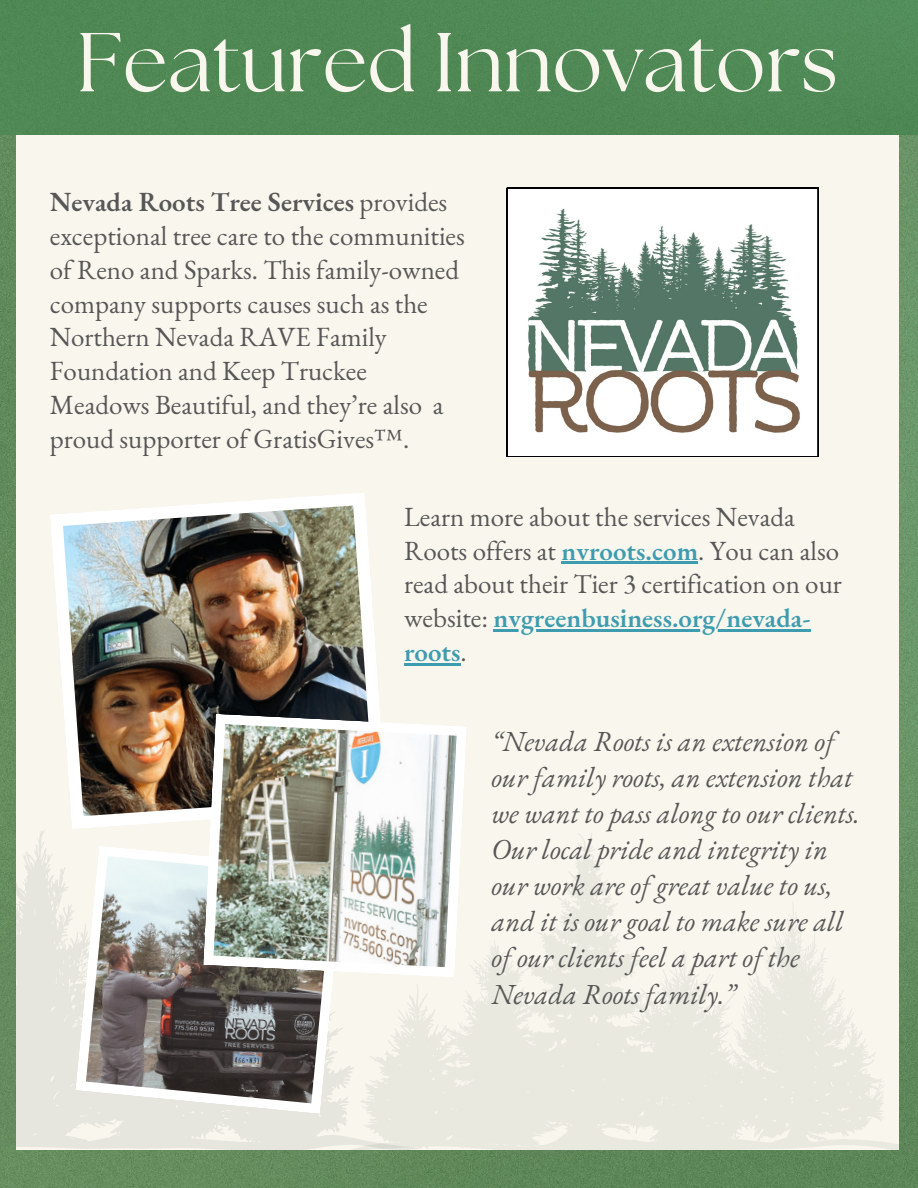
<style>
.page{position:relative;width:918px;height:1188px;background:#fff}
.page>*{position:absolute;margin:0;border:0;box-sizing:border-box;transform-origin:0 0}
.t1{font:83.4px "The Seasons";color:#f9f6ee}
.t2{font:italic 28.2px/36.2px "EB Garamond";color:#575757}
.t3{font:27px/33.8px "EB Garamond";color:#575757}
.s1{font-weight:600}
.s2{font-weight:600;color:#3d9caf}
</style>
<div class="page">
<img style="left:0;top:135px;width:918px;height:1053px">
<div style="left:0;top:0;width:918px;height:135px;background:#4f8955"></div>
<div style="left:16px;top:135px;width:882px;height:1015px;background:#f9f6ee"></div>
<svg style="left:507px;top:188px;width:311px;height:269px;background:#c1c9c3"></svg>
<img style="left:50px;top:493px;width:330px;height:336px">
<svg style="left:0;top:830px;width:68px;height:110px"></svg>
<svg style="left:46px;top:898px;width:28px;height:42px"></svg>
<svg style="left:76px;top:846px;width:127px;height:94px"></svg>
<img style="left:203px;top:714px;width:263px;height:226px">
<svg style="left:537px;top:833px;width:82px;height:107px"></svg>
<svg style="left:774px;top:911px;width:41px;height:29px"></svg>
<svg style="left:0;top:940px;width:918px;height:215px"></svg>
<hr style="left:562px;top:562px;width:136px;height:2px;background:#3d9caf">
<hr style="left:493px;top:629px;width:318px;height:3px;background:#3d9caf">
<hr style="left:404px;top:663px;width:57px;height:2px;background:#3d9caf">
<h1 class="t1" style="left:76px;top:7px;width:763px">Featured Innovators</h1>
<p class="t3" style="left:50px;top:186px;width:417px"><span class="s1">Nevada Roots Tree Services</span> provides exceptional tree care to the communities of Reno and Sparks. This family-owned company supports causes such as the Northern Nevada RAVE Family Foundation and Keep Truckee Meadows Beautiful, and they’re also a proud supporter of GratisGives™.</p>
<p class="t3" style="left:404px;top:500px;width:439px">Learn more about the services Nevada Roots offers at <span class="s2">nvroots.com</span>. You can also read about their Tier 3 certification on our website: <span class="s2">nvgreenbusiness.org/nevada&shy;roots</span>.</p>
<p class="t2" style="left:492px;top:723px;width:370px">“Nevada Roots is an extension of our family roots, an extension that we want to pass along to our clients.<br>Our local pride and integrity in our work are of great value to us, and it is our goal to make sure all of our clients feel a part of the<br>Nevada Roots family.”</p>
</div>
